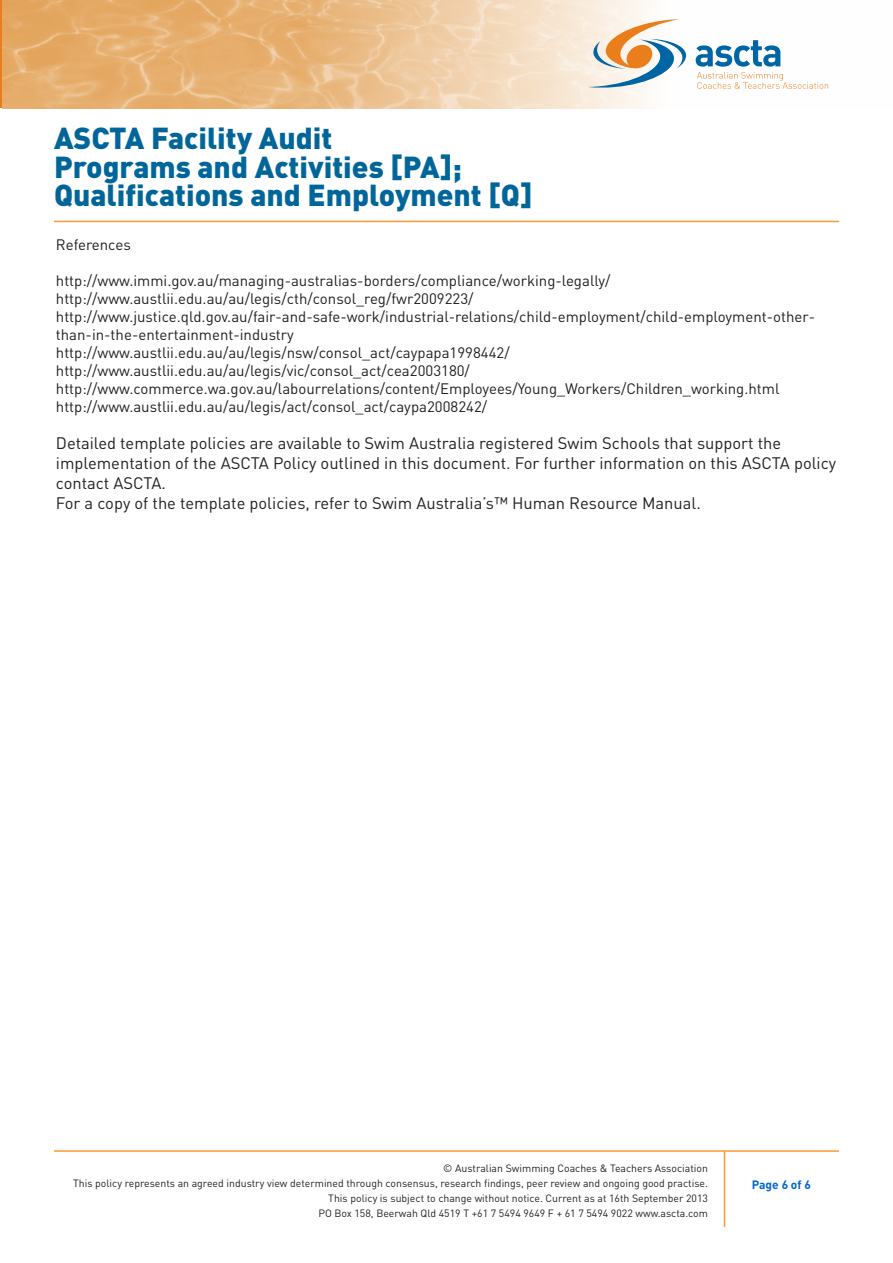
<style>
.page{position:relative;width:893px;height:1263px;background:#fff}
.page>*{position:absolute;margin:0;border:0;box-sizing:border-box;transform-origin:0 0}
.t1{font:900 30px/28.5px "DIN";color:#069}
.t2{font:16.5px/19.8px "DIN";color:#231f20}
.t3{font:15px/18px "DIN";color:#231f20}
.t4{font:700 12px "DIN";color:#06c}
.t5{font:10.5px "DIN";color:#231f20}
</style>
<div class="page">
<hr style="left:54px;top:221px;width:785px;height:1px;background:#f93">
<hr style="left:54px;top:1150px;width:785px;height:2px;background:#f93">
<hr style="left:724px;top:1151px;width:1px;height:76px;background:#f93">
<img style="left:2px;top:0;width:827px;height:108px">
<svg style="left:588px;top:19px;width:99px;height:69px"></svg>
<svg style="left:696px;top:40px;width:132px;height:49px"></svg>
<p class="t1" style="left:54px;top:123px;width:480px">ASCTA Facility Audit<br>Programs and Activities [PA];<br>Qualifications and Employment [Q]</p>
<p class="t3" style="left:56px;top:235px;width:76px">References</p>
<p class="t3" style="left:56px;top:271px;width:556px">http://www.immi.gov.au/managing-australias-borders/compliance/working-legally/</p>
<p class="t3" style="left:56px;top:289px;width:419px">http://www.austlii.edu.au/au/legis/cth/consol_reg/fwr2009223/</p>
<p class="t3" style="left:56px;top:307px;width:761px">http://www.justice.qld.gov.au/fair-and-safe-work/industrial-relations/child-employment/child-employment-other&shy;than-in-the-entertainment-industry</p>
<p class="t3" style="left:56px;top:343px;width:455px">http://www.austlii.edu.au/au/legis/nsw/consol_act/caypapa1998442/</p>
<p class="t3" style="left:56px;top:361px;width:416px">http://www.austlii.edu.au/au/legis/vic/consol_act/cea2003180/</p>
<p class="t3" style="left:56px;top:379px;width:725px">http://www.commerce.wa.gov.au/labourrelations/content/Employees/Young_Workers/Children_working.html</p>
<p class="t3" style="left:56px;top:397px;width:433px">http://www.austlii.edu.au/au/legis/act/consol_act/caypa2008242/</p>
<p class="t2" style="left:56px;top:433px;width:782px">Detailed template policies are available to Swim Australia registered Swim Schools that support the implementation of the ASCTA Policy outlined in this document. For further information on this ASCTA policy contact ASCTA.</p>
<p class="t2" style="left:56px;top:493px;width:646px">For a copy of the template policies, refer to Swim Australia’s™ Human Resource Manual.</p>
<p class="t5" style="left:443px;top:1161px;width:266px">© Australian Swimming Coaches &amp; Teachers Association</p>
<p class="t5" style="left:73px;top:1176px;width:636px">This policy represents an agreed industry view determined through consensus, research findings, peer review and ongoing good practise.</p>
<p class="t5" style="left:328px;top:1191px;width:381px">This policy is subject to change without notice. Current as at 16th September 2013</p>
<p class="t5" style="left:318px;top:1206px;width:391px">PO Box 158, Beerwah Qld 4519 T +61 7 5494 9649 F + 61 7 5494 9022 www.ascta.com</p>
<p class="t4" style="left:752px;top:1177px;width:61px">Page 6 of 6</p>
</div>
